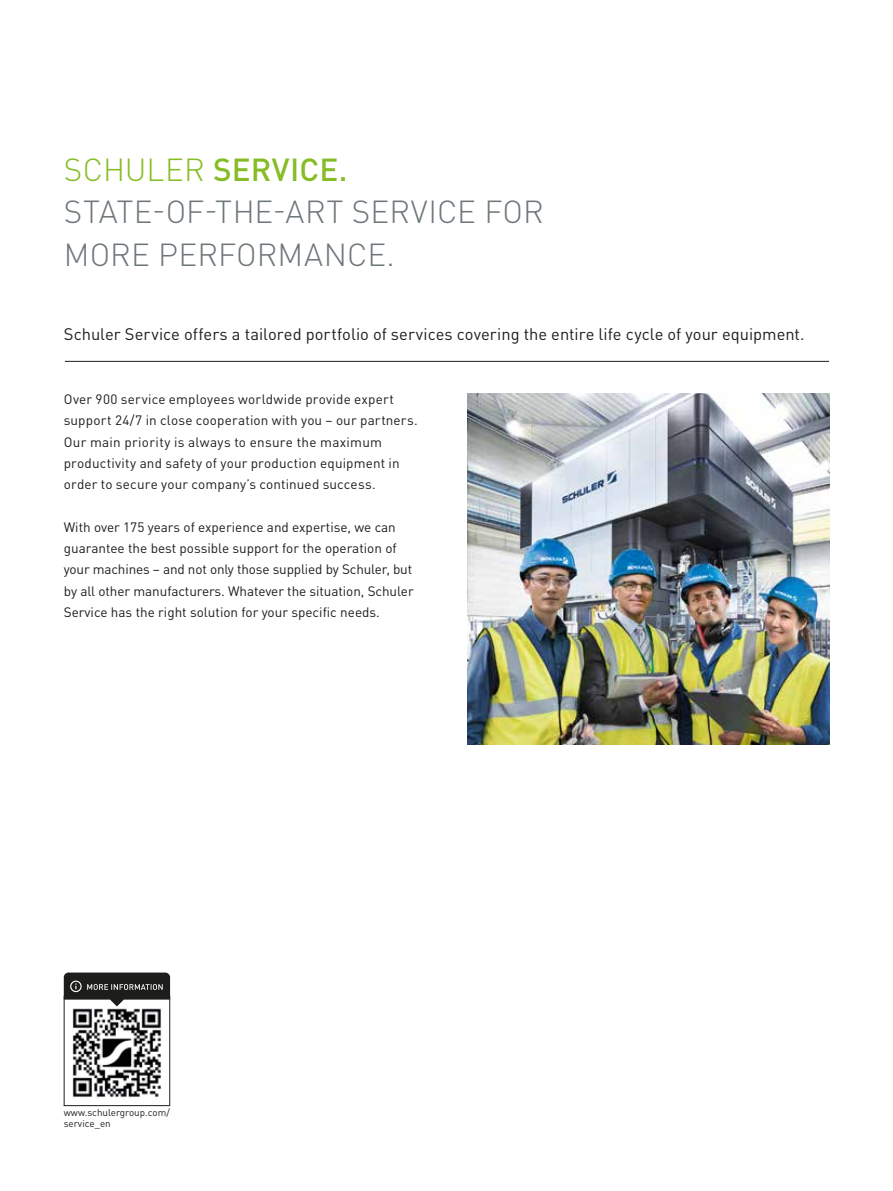
<style>
.page{position:relative;width:893px;height:1191px;background:#fff}
.page>*{position:absolute;margin:0;border:0;box-sizing:border-box;transform-origin:0 0}
.t1{font:300 31.5px/42.6px "DIN Pro";color:#6d767a}
.t2{font:16.5px "DIN Pro";color:#1d1d1b}
.t3{font:13.5px/21.3px "DIN Pro";color:#1d1d1b}
.t4{font:9.75px/10.6px "DIN Pro";color:#1d1d1b}
.s1{color:#86bc25}
.s2{font-weight:500;color:#86bc25}
</style>
<div class="page">
<hr style="left:65px;top:361px;width:764px;height:1px;background:#1d1d1b">
<img style="left:72px;top:1008px;width:89px;height:89px">
<div style="left:64px;top:996px;width:106px;height:110px;border:1px solid #1d1d1b"></div>
<svg style="left:64px;top:972px;width:106px;height:34px"></svg>
<img style="left:468px;top:393px;width:361px;height:351px">
<h1 class="t1" style="left:64px;top:145px;width:481px"><span class="s1">SCHULER</span> <span class="s2">SERVICE.<br></span>STATE-OF-THE-ART SERVICE FOR<br>MORE PERFORMANCE.</h1>
<p class="t2" style="left:64px;top:321px;width:742px">Schuler Service offers a tailored portfolio of services covering the entire life cycle of your equipment.</p>
<p class="t3" style="left:64px;top:387px;width:355px">Over 900 service employees worldwide provide expert support 24/7 in close cooperation with you – our partners.<br>Our main priority is always to ensure the maximum productivity and safety of your production equipment in order to secure your company’s continued success.</p>
<p class="t3" style="left:64px;top:515px;width:351px">With over 175 years of experience and expertise, we can guarantee the best possible support for the operation of your machines – and not only those supplied by Schuler, but by all other manufacturers. Whatever the situation, Schuler Service has the right solution for your specific needs.</p>
<p class="t4" style="left:64px;top:1106px;width:108px">www.schulergroup.com/ service_en</p>
</div>
